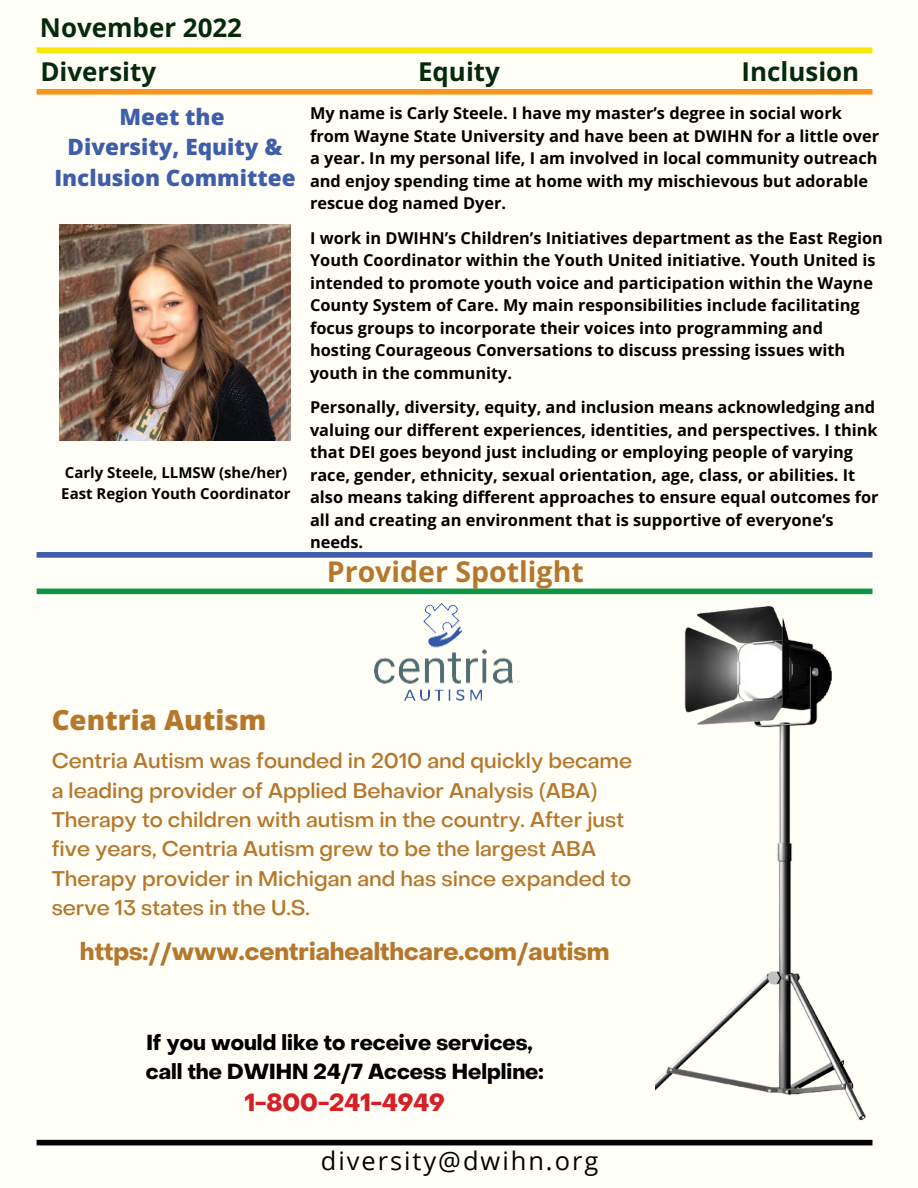
<style>
.page{position:relative;width:918px;height:1188px;background:#fffef7}
.page>*{position:absolute;margin:0;border:0;box-sizing:border-box;transform-origin:0 0}
.t1{font:700 28.5px "Open Sans";color:#b5772c}
.t2{font:800 27.6px "Open Sans";color:#b5772c}
.t3{font:700 25.95px "Open Sans";color:#042a0b}
.t4{font:25.35px "Open Sans";letter-spacing:.08em;color:#020202}
.t5{font:700 24.3px "Object Sans";color:#b5772c}
.t6{font:700 24.3px "Object Sans";color:#d52027}
.t7{font:800 22.5px/30.3px "Open Sans";color:#3e5daa;text-align:center}
.t8{font:700 21.3px/29.4px "Object Sans";color:#000}
.t9{font:500 21px/29.4px "Object Sans";color:#b5772c}
.t10{font:700 16.35px/22.5px "Open Sans";color:#000}
.t11{font:700 15px/20.2px "Open Sans";color:#000}
</style>
<div class="page">
<div style="left:37px;top:47px;width:835px;height:6px;background:#f5e902"></div>
<div style="left:37px;top:89px;width:835px;height:6px;background:#f7941d"></div>
<div style="left:37px;top:1140px;width:835px;height:5px;background:#020202"></div>
<div style="left:37px;top:589px;width:835px;height:5px;background:#109547"></div>
<img style="left:655px;top:606px;width:211px;height:515px">
<div style="left:37px;top:552px;width:835px;height:6px;background:#3e5daa"></div>
<img style="left:374px;top:603px;width:146px;height:98px">
<img style="left:59px;top:225px;width:232px;height:216px">
<h3 class="t3" style="left:40px;top:9px;width:204px">November 2022</h3>
<h3 class="t3" style="left:40px;top:53px;width:117px">Diversity</h3>
<h3 class="t3" style="left:418px;top:53px;width:83px">Equity</h3>
<h3 class="t3" style="left:742px;top:53px;width:119px">Inclusion</h3>
<h3 class="t7" style="left:54px;top:101px;width:243px">Meet the<br>Diversity, Equity &amp;<br>Inclusion Committee</h3>
<p class="t10" style="left:310px;top:102px;width:571px">My name is Carly Steele. I have my master’s degree in social work from Wayne State University and have been at DWIHN for a little over a year. In my personal life, I am involved in local community outreach and enjoy spending time at home with my mischievous but adorable rescue dog named Dyer.</p>
<p class="t10" style="left:310px;top:226px;width:574px">I work in DWIHN’s Children’s Initiatives department as the East Region Youth Coordinator within the Youth United initiative. Youth United is intended to promote youth voice and participation within the Wayne County System of Care. My main responsibilities include facilitating focus groups to incorporate their voices into programming and hosting Courageous Conversations to discuss pressing issues with youth in the community.</p>
<p class="t10" style="left:310px;top:396px;width:570px">Personally, diversity, equity, and inclusion means acknowledging and valuing our different experiences, identities, and perspectives. I think that DEI goes beyond just including or employing people of varying race, gender, ethnicity, sexual orientation, age, class, or abilities. It also means taking different approaches to ensure equal outcomes for all and creating an environment that is supportive of everyone’s needs.</p>
<p class="t11" style="left:61px;top:462px;width:231px">Carly Steele, LLMSW (she/her)<br>East Region Youth Coordinator</p>
<h1 class="t1" style="left:327px;top:552px;width:258px">Provider Spotlight</h1>
<h2 class="t2" style="left:52px;top:700px;width:216px">Centria Autism</h2>
<p class="t9" style="left:52px;top:748px;width:582px">Centria Autism was founded in 2010 and quickly became a leading provider of Applied Behavior Analysis (ABA)<br>Therapy to children with autism in the country. After just five years, Centria Autism grew to be the largest ABA Therapy provider in Michigan and has since expanded to serve 13 states in the U.S.</p>
<h3 class="t5" style="left:80px;top:942px;width:531px">https://www.centriahealthcare.com/autism</h3>
<h3 class="t8" style="left:146px;top:1029px;width:399px">If you would like to receive services, call the DWIHN 24/7 Access Helpline:</h3>
<h3 class="t6" style="left:245px;top:1093px;width:202px">1-800-241-4949</h3>
<h3 class="t4" style="left:321px;top:1143px;width:279px">diversity@dwihn.org</h3>
</div>
